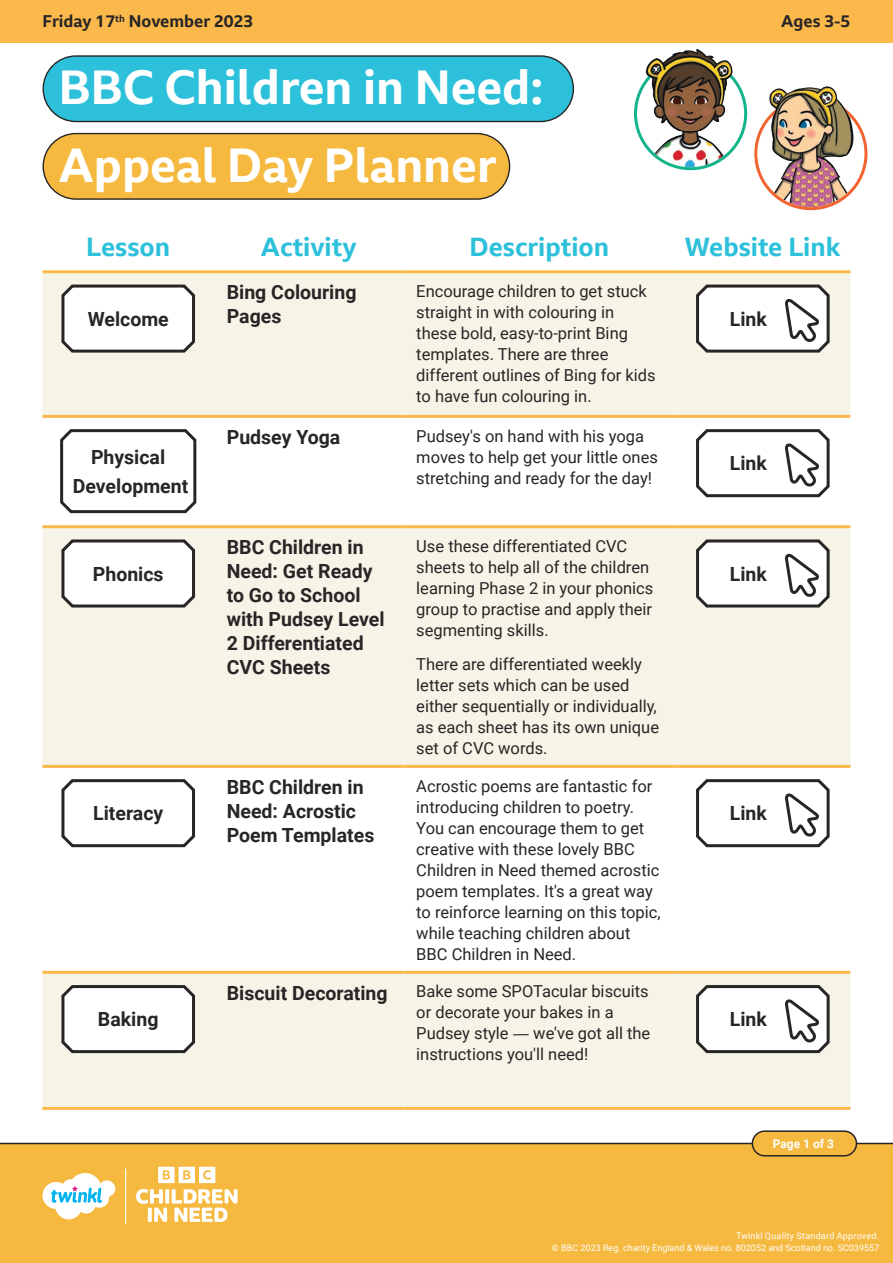
<style>
.page{position:relative;width:893px;height:1263px;background:#fff}
.page>*{position:absolute;margin:0;border:0;box-sizing:border-box;transform-origin:0 0}
.Heading_1{font:700 46.5px "BBC Reith Sans";color:#fff}
.Heading_2{font:700 25.5px "BBC Reith Sans";color:#2dc0da}
.Heading_3{font:700 19.5px/24px "Roboto";color:#282526}
.Adult_Body_Copy{font:16.5px/21px "Roboto";color:#282526}
.t1{font:700 16.5px "BBC Reith Sans";color:#282526}
.t2{font:700 12px "Roboto";color:#fff}
.t3{font:9px/12.3px "Roboto";color:#fff;text-align:right}
.s1{font-family:"Twinkl"}
</style>
<div class="page">
<div style="left:42px;top:273px;width:808px;height:834px;background:#f6f3e7"></div>
<svg style="left:42px;top:418px;width:808px;height:553px"></svg>
<hr style="left:42px;top:270px;width:172px;height:3px;background:#fcb94b">
<hr style="left:214px;top:270px;width:190px;height:3px;background:#fcb94b">
<hr style="left:404px;top:270px;width:271px;height:3px;background:#fcb94b">
<hr style="left:675px;top:270px;width:175px;height:3px;background:#fcb94b">
<hr style="left:42px;top:415px;width:172px;height:3px;background:#fcb94b">
<hr style="left:214px;top:415px;width:190px;height:3px;background:#fcb94b">
<hr style="left:404px;top:415px;width:271px;height:3px;background:#fcb94b">
<hr style="left:675px;top:415px;width:175px;height:3px;background:#fcb94b">
<hr style="left:42px;top:525px;width:172px;height:3px;background:#fcb94b">
<hr style="left:214px;top:525px;width:190px;height:3px;background:#fcb94b">
<hr style="left:404px;top:525px;width:271px;height:3px;background:#fcb94b">
<hr style="left:675px;top:525px;width:175px;height:3px;background:#fcb94b">
<hr style="left:42px;top:765px;width:172px;height:3px;background:#fcb94b">
<hr style="left:214px;top:765px;width:190px;height:3px;background:#fcb94b">
<hr style="left:404px;top:765px;width:271px;height:3px;background:#fcb94b">
<hr style="left:675px;top:765px;width:175px;height:3px;background:#fcb94b">
<hr style="left:42px;top:971px;width:172px;height:3px;background:#fcb94b">
<hr style="left:214px;top:971px;width:190px;height:3px;background:#fcb94b">
<hr style="left:404px;top:971px;width:271px;height:3px;background:#fcb94b">
<hr style="left:675px;top:971px;width:175px;height:3px;background:#fcb94b">
<hr style="left:42px;top:1107px;width:172px;height:3px;background:#fcb94b">
<hr style="left:214px;top:1107px;width:190px;height:3px;background:#fcb94b">
<hr style="left:404px;top:1107px;width:271px;height:3px;background:#fcb94b">
<hr style="left:675px;top:1107px;width:175px;height:3px;background:#fcb94b">
<svg style="left:59px;top:282px;width:139px;height:73px"></svg>
<svg style="left:693px;top:282px;width:139px;height:73px"></svg>
<svg style="left:57px;top:426px;width:142px;height:90px"></svg>
<svg style="left:693px;top:426px;width:139px;height:74px"></svg>
<svg style="left:59px;top:537px;width:139px;height:73px"></svg>
<svg style="left:693px;top:537px;width:139px;height:73px"></svg>
<svg style="left:59px;top:776px;width:139px;height:74px"></svg>
<svg style="left:693px;top:776px;width:139px;height:74px"></svg>
<svg style="left:59px;top:982px;width:139px;height:74px"></svg>
<svg style="left:693px;top:982px;width:139px;height:74px"></svg>
<img style="left:757px;top:100px;width:107px;height:107px;border-radius:54px">
<img style="left:733px;top:86px;width:135px;height:82px">
<img style="left:637px;top:60px;width:107px;height:107px;border-radius:54px">
<img style="left:634px;top:50px;width:121px;height:81px">
<div style="left:43px;top:134px;width:467px;height:65px;background:#f6b940;border-radius:33px"></div>
<div style="left:43px;top:133px;width:467px;height:67px;border:1px solid #282526;border-radius:33px"></div>
<div style="left:43px;top:56px;width:530px;height:66px;background:#2dc0da;border-radius:33px"></div>
<div style="left:43px;top:55px;width:531px;height:67px;border:1px solid #282526;border-radius:33px"></div>
<div style="left:0;top:1143px;width:893px;height:120px;background:#f6b940"></div>
<svg style="left:136px;top:1167px;width:101px;height:55px"></svg>
<svg style="left:43px;top:1173px;width:72px;height:46px"></svg>
<hr style="left:125px;top:1168px;width:1px;height:56px;background:#fff">
<div style="left:0;top:0;width:893px;height:43px;background:#fcb94b"></div>
<div style="left:752px;top:1131px;width:104px;height:25px;background:#f6b940;border-radius:12px"></div>
<div style="left:752px;top:1130px;width:105px;height:26px;border:2px solid #282526;border-radius:12px"></div>
<p class="t1" style="left:43px;top:11px;width:212px">Friday 17<sup>th</sup> November 2023</p>
<p class="t1" style="left:781px;top:11px;width:71px">Ages 3-5</p>
<p class="Heading_1" style="left:59px;top:58px;width:486px">BBC Children in Need:</p>
<p class="Heading_1" style="left:59px;top:136px;width:439px">Appeal Day Planner</p>
<p class="Heading_2" style="left:86px;top:230px;width:86px">Lesson</p>
<p class="Heading_2" style="left:261px;top:230px;width:97px">Activity</p>
<p class="Heading_2" style="left:469px;top:230px;width:141px">Description</p>
<p class="Heading_2" style="left:685px;top:230px;width:157px">Website Link</p>
<p class="Heading_3" style="left:88px;top:306px;width:83px">Welcome</p>
<p class="Heading_3" style="left:227px;top:279px;width:131px">Bing Colouring<br>Pages</p>
<p class="Adult_Body_Copy" style="left:416px;top:280px;width:241px">Encourage children to get stuck straight in with colouring in these bold, easy-to-print Bing templates. There are three different outlines of Bing for kids to have fun colouring in.</p>
<p class="Heading_3" style="left:730px;top:306px;width:39px">Link</p>
<p class="Heading_3" style="left:91px;top:445px;width:76px">Physical</p>
<p class="Heading_3" style="left:73px;top:473px;width:117px">Development</p>
<p class="Heading_3" style="left:227px;top:424px;width:115px">Pudsey Yoga</p>
<p class="Adult_Body_Copy" style="left:416px;top:424px;width:243px">Pudsey's on hand with his yoga moves to help get your little ones stretching and ready for the day!</p>
<p class="Heading_3" style="left:730px;top:451px;width:39px">Link</p>
<p class="Heading_3" style="left:93px;top:561px;width:72px">Phonics</p>
<p class="Heading_3" style="left:227px;top:534px;width:159px">BBC Children in<br>Need: Get Ready to Go to School with Pudsey Level<br>2 Differentiated<br>CVC Sheets</p>
<p class="Adult_Body_Copy" style="left:416px;top:535px;width:239px">Use these differentiated CVC sheets to help all of the children learning Phase 2 in your phonics group to practise and apply their segmenting skills.</p>
<p class="Adult_Body_Copy" style="left:416px;top:653px;width:244px">There are differentiated weekly letter sets which can be used either sequentially or individually, as each sheet has its own unique set of CVC words.</p>
<p class="Heading_3" style="left:730px;top:561px;width:39px">Link</p>
<p class="Heading_3" style="left:93px;top:801px;width:72px">Literacy</p>
<p class="Heading_3" style="left:227px;top:774px;width:149px">BBC Children in<br>Need: Acrostic<br>Poem Templates</p>
<p class="Adult_Body_Copy" style="left:416px;top:774px;width:246px">Acrostic poems are fantastic for introducing children to poetry.<br>You can encourage them to get creative with these lovely BBC<br>Children in Need themed acrostic poem templates. It's a great way to reinforce learning on this topic, while teaching children about<br>BBC Children in Need.</p>
<p class="Heading_3" style="left:730px;top:801px;width:39px">Link</p>
<p class="Heading_3" style="left:98px;top:1007px;width:62px">Baking</p>
<p class="Heading_3" style="left:227px;top:980px;width:162px">Biscuit Decorating</p>
<p class="Adult_Body_Copy" style="left:416px;top:980px;width:236px">Bake some SPOTacular biscuits or decorate your bakes in a<br>Pudsey style <span class="s1">—</span> we've got all the instructions you'll need!</p>
<p class="Heading_3" style="left:730px;top:1007px;width:39px">Link</p>
<p class="t2" style="left:773px;top:1135px;width:63px">Page 1 of 3</p>
<p class="t3" style="left:552px;top:1229px;width:329px">Twinkl Quality Standard Approved.<br>© BBC 2023 Reg. charity England &amp; Wales no. 802052 and Scotland no. SC039557</p>
</div>
